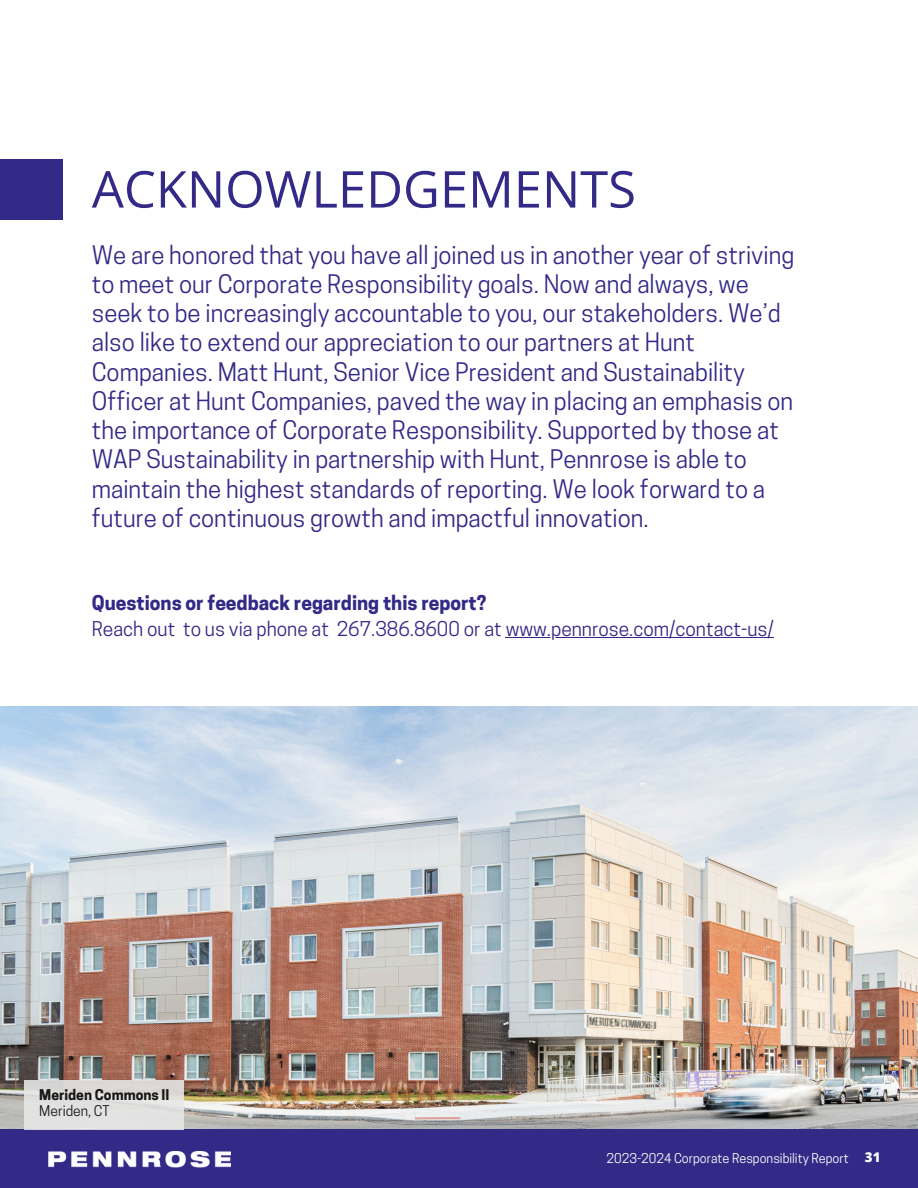
<style>
.page{position:relative;width:918px;height:1188px;background:#fff}
.page>*{position:absolute;margin:0;border:0;box-sizing:border-box;transform-origin:0 0}
.t1{font:50.85px "Open Sans";color:#332986}
.t2{font:24px/29.2px "Cooper Hewitt";color:#332986}
.t3{font:19.2px/26.5px "Cooper Hewitt";color:#332986}
.t4{font:700 13.95px "Cooper Hewitt";color:#191717}
.t5{font:13.95px "Cooper Hewitt";color:#191717}
.t6{font:800 13.35px "Open Sans";color:#fff}
.t7{font:12.75px "Cooper Hewitt";color:#fff}
.s1{font-weight:700}
</style>
<div class="page">
<div style="left:0;top:159px;width:63px;height:61px;background:#332986"></div>
<img style="left:0;top:707px;width:918px;height:422px">
<div style="left:0;top:1129px;width:918px;height:59px;background:#332986"></div>
<img style="left:49px;top:1152px;width:181px;height:16px">
<div style="left:25px;top:1080px;width:159px;height:49px;background:#e7e7e7"></div>
<hr style="left:506px;top:637px;width:268px;height:1px;background:#332986">
<h2 class="t1" style="left:92px;top:153px;width:546px">ACKNOWLEDGEMENTS</h2>
<h3 class="t2" style="left:92px;top:243px;width:704px">We are honored that you have all joined us in another year of striving to meet our Corporate Responsibility goals. Now and always, we seek to be increasingly accountable to you, our stakeholders. We’d also like to extend our appreciation to our partners at Hunt Companies. Matt Hunt, Senior Vice President and Sustainability Officer at Hunt Companies, paved the way in placing an emphasis on the importance of Corporate Responsibility. Supported by those at WAP Sustainability in partnership with Hunt, Pennrose is able to maintain the highest standards of reporting. We look forward to a future of continuous growth and impactful innovation.</h3>
<p class="t3" style="left:92px;top:592px;width:684px"><span class="s1">Questions or feedback regarding this report?<br></span>Reach out to us via phone at 267.386.8600 or at www.pennrose.com/contact-us/</p>
<p class="t4" style="left:39px;top:1089px;width:132px">Meriden Commons II</p>
<p class="t5" style="left:39px;top:1106px;width:72px">Meriden, CT</p>
<p class="t7" style="left:607px;top:1153px;width:244px">2023-2024 Corporate Responsibility Report</p>
<p class="t6" style="left:865px;top:1148px;width:17px">31</p>
</div>
